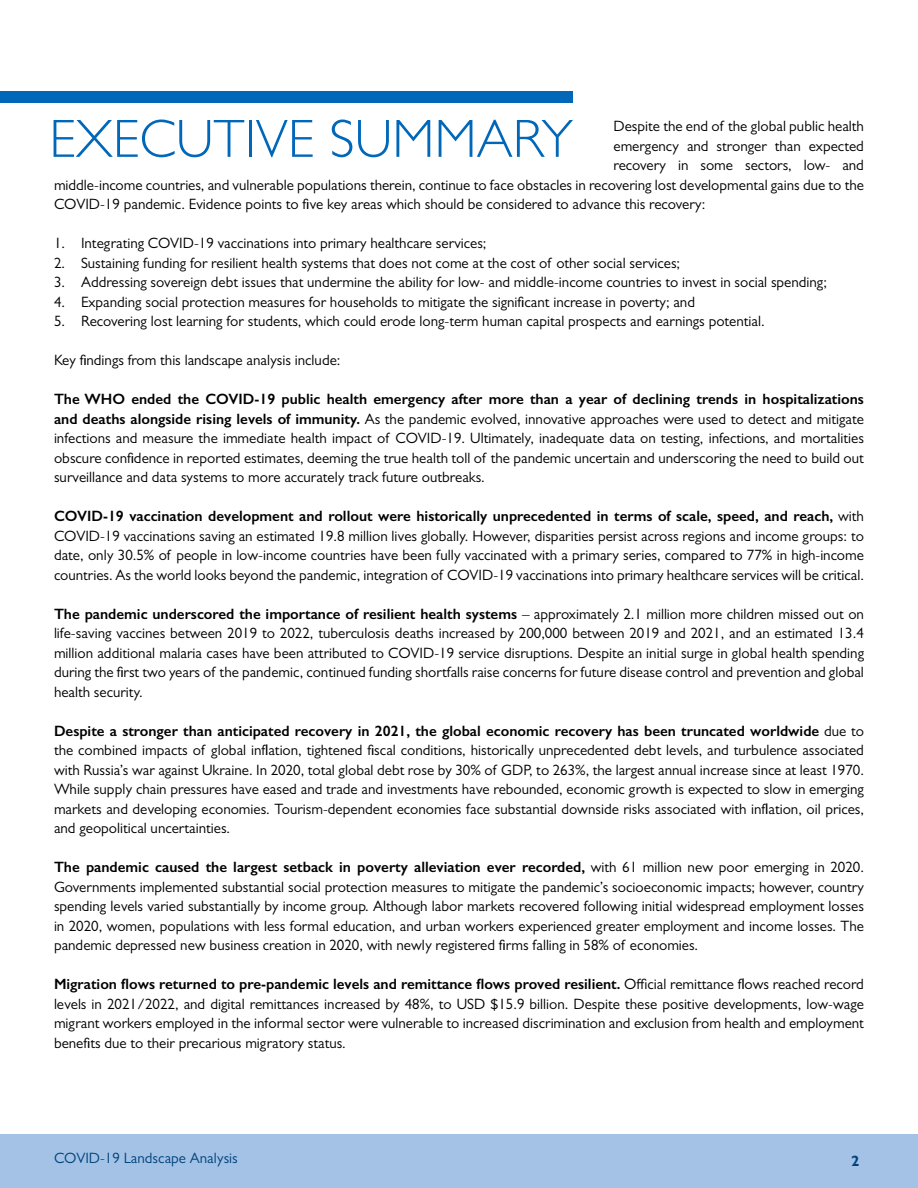
<style>
.page{position:relative;width:918px;height:1188px;background:#fff}
.page>*{position:absolute;margin:0;border:0;box-sizing:border-box;transform-origin:0 0}
.Heading_1{font:300 54px "Gill Sans";color:#0067b9}
.Paragraph_1{font:15px/19.5px "Gill Sans";color:#000;text-align:justify}
.t1{font:15px "Gill Sans MT Std";color:#00437b}
.t2{font:700 15px "Gill Sans MT Std";color:#00437b}
.s1{font-weight:600}
</style>
<div class="page">
<div style="left:0;top:92px;width:573px;height:11px;background:#0067b9"></div>
<div style="left:0;top:1134px;width:918px;height:54px;background:#a3c2e6"></div>
<p class="Heading_1" style="left:49px;top:97px;width:525px">EXECUTIVE SUMMARY</p>
<p class="Paragraph_1" style="left:614px;top:116px;width:252px">Despite the end of the global public health</p>
<p class="Paragraph_1" style="left:614px;top:136px;width:252px">emergency and stronger than expected</p>
<p class="Paragraph_1" style="left:614px;top:155px;width:252px">recovery in some sectors, low- and</p>
<p class="Paragraph_1" style="left:54px;top:175px;width:812px">middle-income countries, and vulnerable populations therein, continue to face obstacles in recovering lost developmental gains due to the</p>
<p class="Paragraph_1" style="left:54px;top:194px;width:653px">COVID-19 pandemic. Evidence points to five key areas which should be considered to advance this recovery:</p>
<p class="Paragraph_1" style="left:54px;top:233px;width:434px">1. Integrating COVID-19 vaccinations into primary healthcare services;</p>
<p class="Paragraph_1" style="left:54px;top:253px;width:628px">2. Sustaining funding for resilient health systems that does not come at the cost of other social services;</p>
<p class="Paragraph_1" style="left:54px;top:272px;width:774px">3. Addressing sovereign debt issues that undermine the ability for low- and middle-income countries to invest in social spending;</p>
<p class="Paragraph_1" style="left:54px;top:292px;width:643px">4. Expanding social protection measures for households to mitigate the significant increase in poverty; and</p>
<p class="Paragraph_1" style="left:54px;top:311px;width:712px">5. Recovering lost learning for students, which could erode long-term human capital prospects and earnings potential.</p>
<p class="Paragraph_1" style="left:54px;top:350px;width:288px">Key findings from this landscape analysis include:</p>
<p class="Paragraph_1" style="left:54px;top:389px;width:812px"><span class="s1">The WHO ended the COVID-19 public health emergency after more than a year of declining trends in hospitalizations and deaths alongside rising levels of immunity.</span> As the pandemic evolved, innovative approaches were used to detect and mitigate infections and measure the immediate health impact of COVID-19. Ultimately, inadequate data on testing, infections, and mortalities obscure confidence in reported estimates, deeming the true health toll of the pandemic uncertain and underscoring the need to build out surveillance and data systems to more accurately track future outbreaks.</p>
<p class="Paragraph_1" style="left:54px;top:506px;width:812px"><span class="s1">COVID-19 vaccination development and rollout were historically unprecedented in terms of scale, speed, and reach,</span> with COVID-19 vaccinations saving an estimated 19.8 million lives globally. However, disparities persist across regions and income groups: to date, only 30.5% of people in low-income countries have been fully vaccinated with a primary series, compared to 77% in high-income countries. As the world looks beyond the pandemic, integration of COVID-19 vaccinations into primary healthcare services will be critical.</p>
<p class="Paragraph_1" style="left:54px;top:604px;width:812px"><span class="s1">The pandemic underscored the importance of resilient health systems</span> – approximately 2.1 million more children missed out on life-saving vaccines between 2019 to 2022, tuberculosis deaths increased by 200,000 between 2019 and 2021, and an estimated 13.4 million additional malaria cases have been attributed to COVID-19 service disruptions. Despite an initial surge in global health spending during the first two years of the pandemic, continued funding shortfalls raise concerns for future disease control and prevention and global health security.</p>
<p class="Paragraph_1" style="left:54px;top:721px;width:812px"><span class="s1">Despite a stronger than anticipated recovery in 2021, the global economic recovery has been truncated worldwide</span> due to the combined impacts of global inflation, tightened fiscal conditions, historically unprecedented debt levels, and turbulence associated with Russia’s war against Ukraine. In 2020, total global debt rose by 30% of GDP, to 263%, the largest annual increase since at least 1970.<br>While supply chain pressures have eased and trade and investments have rebounded, economic growth is expected to slow in emerging markets and developing economies. Tourism-dependent economies face substantial downside risks associated with inflation, oil prices, and geopolitical uncertainties.</p>
<p class="Paragraph_1" style="left:54px;top:857px;width:812px"><span class="s1">The pandemic caused the largest setback in poverty alleviation ever recorded,</span> with 61 million new poor emerging in 2020.<br>Governments implemented substantial social protection measures to mitigate the pandemic’s socioeconomic impacts; however, country spending levels varied substantially by income group. Although labor markets recovered following initial widespread employment losses in 2020, women, populations with less formal education, and urban workers experienced greater employment and income losses. The pandemic depressed new business creation in 2020, with newly registered firms falling in 58% of economies.</p>
<p class="Paragraph_1" style="left:54px;top:974px;width:812px"><span class="s1">Migration flows returned to pre-pandemic levels and remittance flows proved resilient.</span> Official remittance flows reached record levels in 2021/2022, and digital remittances increased by 48%, to USD $15.9 billion. Despite these positive developments, low-wage migrant workers employed in the informal sector were vulnerable to increased discrimination and exclusion from health and employment benefits due to their precarious migratory status.</p>
<p class="t1" style="left:54px;top:1150px;width:185px">COVID-19 Landscape Analysis</p>
<p class="t2" style="left:851px;top:1152px;width:10px">2</p>
</div>
